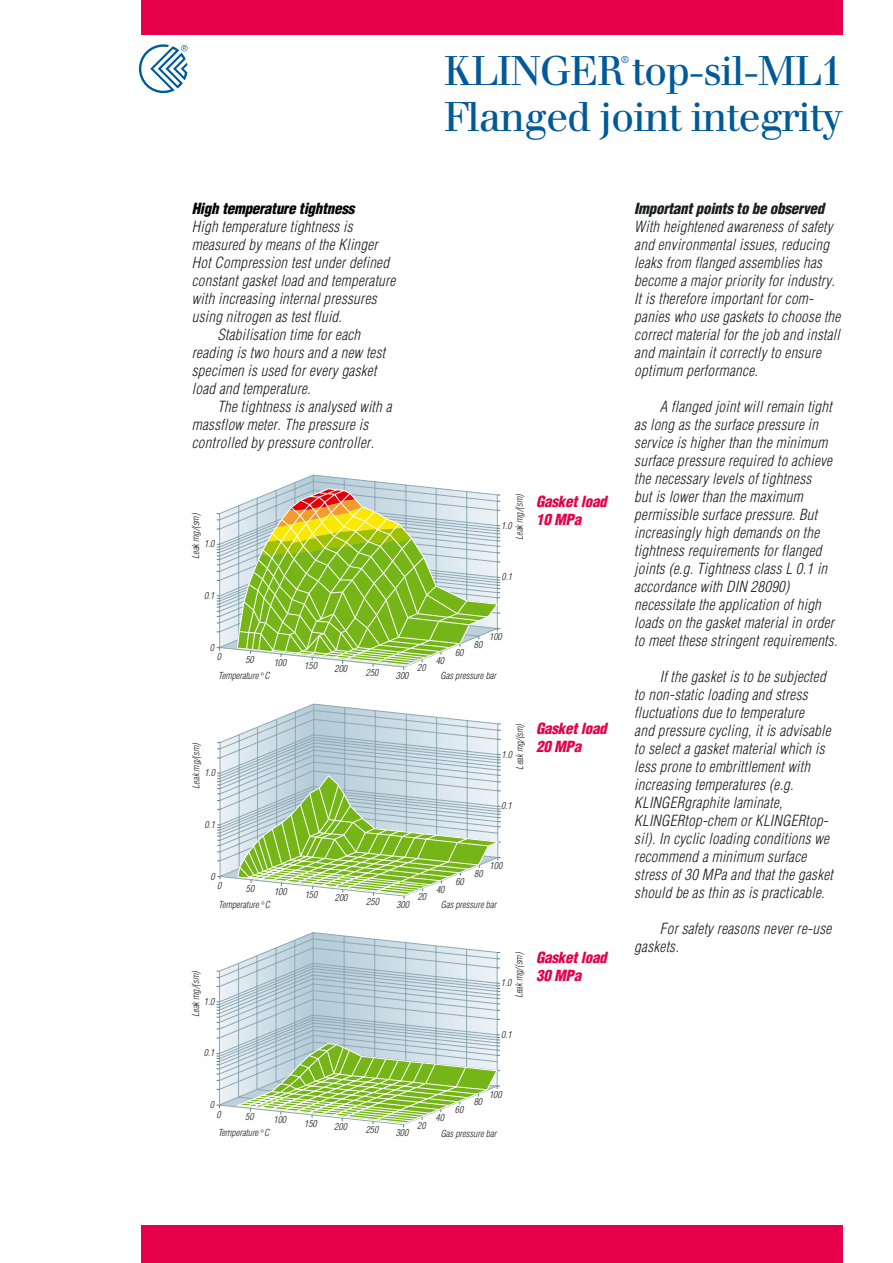
<style>
.page{position:relative;width:893px;height:1263px;background:#fff}
.page>*{position:absolute;margin:0;border:0;box-sizing:border-box;transform-origin:0 0}
.t1{font:40.5px/46.8px "Walbaum";letter-spacing:-.035em;color:#005a97}
.t2{font:italic 300 condensed 15px/18px "Helvetica";letter-spacing:.02em;color:#1b1c20}
.t3{font:italic 900 condensed 15px/18px "Helvetica";letter-spacing:-.015em;color:#e50049}
.t4{font:italic 900 condensed 15px "Helvetica";letter-spacing:-.015em;color:#1b1c20}
.t5{font:italic 900 condensed 15px "Helvetica";letter-spacing:-.015em;color:#000}
.t6{font:9.75px "Walbaum";color:#005a97}
.t7{font:italic 300 condensed 9.45px "Helvetica";color:#1b1c20}
</style>
<div class="page">
<div style="left:141px;top:0;width:701px;height:34px;background:#e50049"></div>
<div style="left:141px;top:1225px;width:701px;height:38px;background:#e50049"></div>
<svg style="left:139px;top:44px;width:48px;height:49px"></svg>
<svg style="left:217px;top:475px;width:283px;height:195px"></svg>
<svg style="left:217px;top:704px;width:283px;height:195px"></svg>
<svg style="left:216px;top:933px;width:284px;height:195px"></svg>
<h1 class="t1" style="left:444px;top:51px;width:400px">KLINGER top-sil-ML1<br>Flanged joint integrity</h1>
<p class="t6" style="left:621px;top:56px;width:9px">®</p>
<p class="t5" style="left:192px;top:202px;width:164px">High temperature tightness</p>
<p class="t2" style="left:192px;top:218px;width:162px">High temperature tightness is</p>
<p class="t2" style="left:192px;top:236px;width:187px">measured by means of the Klinger</p>
<p class="t2" style="left:192px;top:254px;width:199px">Hot Compression test under defined</p>
<p class="t2" style="left:192px;top:272px;width:205px">constant gasket load and temperature</p>
<p class="t2" style="left:192px;top:290px;width:186px">with increasing internal pressures</p>
<p class="t2" style="left:192px;top:308px;width:151px">using nitrogen as test fluid.</p>
<p class="t2" style="left:217px;top:326px;width:144px">Stabilisation time for each</p>
<p class="t2" style="left:192px;top:344px;width:195px">reading is two hours and a new test</p>
<p class="t2" style="left:192px;top:362px;width:186px">specimen is used for every gasket</p>
<p class="t2" style="left:192px;top:380px;width:120px">load and temperature.</p>
<p class="t2" style="left:217px;top:398px;width:176px">The tightness is analysed with a</p>
<p class="t2" style="left:192px;top:416px;width:178px">massflow meter. The pressure is</p>
<p class="t2" style="left:192px;top:434px;width:184px">controlled by pressure controller.</p>
<p class="t7" style="left:192px;top:559px;width:47px;rotate:-90deg">Leak mg/(sm)</p>
<p class="t7" style="left:204px;top:540px;width:12px">1.0</p>
<p class="t7" style="left:204px;top:592px;width:12px">0.1</p>
<p class="t7" style="left:515px;top:540px;width:47px;rotate:-90deg">Leak mg/(sm)</p>
<p class="t7" style="left:501px;top:522px;width:12px">1.0</p>
<p class="t3" style="left:536px;top:493px;width:72px">Gasket load<br>10 MPa</p>
<p class="t7" style="left:501px;top:573px;width:12px">0.1</p>
<p class="t7" style="left:489px;top:633px;width:14px">100</p>
<p class="t7" style="left:474px;top:640px;width:10px">80</p>
<p class="t7" style="left:210px;top:643px;width:6px">0</p>
<p class="t7" style="left:455px;top:649px;width:10px">60</p>
<p class="t7" style="left:217px;top:653px;width:6px">0</p>
<p class="t7" style="left:245px;top:656px;width:10px">50</p>
<p class="t7" style="left:435px;top:656px;width:10px">40</p>
<p class="t7" style="left:274px;top:659px;width:14px">100</p>
<p class="t7" style="left:304px;top:662px;width:14px">150</p>
<p class="t7" style="left:334px;top:665px;width:14px">200</p>
<p class="t7" style="left:366px;top:668px;width:14px">250</p>
<p class="t7" style="left:396px;top:672px;width:14px">300</p>
<p class="t7" style="left:417px;top:664px;width:10px">20</p>
<p class="t7" style="left:218px;top:671px;width:53px">Temperature C</p>
<p class="t7" style="left:440px;top:672px;width:57px">Gas pressure bar</p>
<p class="t7" style="left:192px;top:789px;width:47px;rotate:-90deg">Leak mg/(sm)</p>
<p class="t7" style="left:204px;top:769px;width:12px">1.0</p>
<p class="t7" style="left:204px;top:820px;width:12px">0.1</p>
<p class="t7" style="left:516px;top:770px;width:47px;rotate:-90deg">Leak mg/(sm)</p>
<p class="t7" style="left:501px;top:751px;width:12px">1.0</p>
<p class="t3" style="left:536px;top:721px;width:72px">Gasket load<br>20 MPa</p>
<p class="t7" style="left:501px;top:802px;width:12px">0.1</p>
<p class="t7" style="left:489px;top:862px;width:14px">100</p>
<p class="t7" style="left:474px;top:869px;width:10px">80</p>
<p class="t7" style="left:210px;top:872px;width:6px">0</p>
<p class="t7" style="left:455px;top:878px;width:10px">60</p>
<p class="t7" style="left:217px;top:882px;width:6px">0</p>
<p class="t7" style="left:246px;top:885px;width:10px">50</p>
<p class="t7" style="left:436px;top:885px;width:10px">40</p>
<p class="t7" style="left:274px;top:888px;width:14px">100</p>
<p class="t7" style="left:305px;top:891px;width:14px">150</p>
<p class="t7" style="left:335px;top:894px;width:14px">200</p>
<p class="t7" style="left:366px;top:897px;width:14px">250</p>
<p class="t7" style="left:396px;top:901px;width:14px">300</p>
<p class="t7" style="left:418px;top:893px;width:10px">20</p>
<p class="t7" style="left:219px;top:901px;width:53px">Temperature C</p>
<p class="t7" style="left:441px;top:901px;width:57px">Gas pressure bar</p>
<p class="t7" style="left:192px;top:1017px;width:47px;rotate:-90deg">Leak mg/(sm)</p>
<p class="t7" style="left:204px;top:998px;width:12px">1.0</p>
<p class="t7" style="left:204px;top:1049px;width:12px">0.1</p>
<p class="t7" style="left:515px;top:998px;width:47px;rotate:-90deg">Leak mg/(sm)</p>
<p class="t7" style="left:501px;top:979px;width:12px">1.0</p>
<p class="t3" style="left:536px;top:950px;width:72px">Gasket load<br>30 MPa</p>
<p class="t7" style="left:501px;top:1031px;width:12px">0.1</p>
<p class="t7" style="left:489px;top:1090px;width:14px">100</p>
<p class="t7" style="left:473px;top:1098px;width:10px">80</p>
<p class="t7" style="left:210px;top:1101px;width:6px">0</p>
<p class="t7" style="left:455px;top:1106px;width:10px">60</p>
<p class="t7" style="left:216px;top:1110px;width:6px">0</p>
<p class="t7" style="left:245px;top:1113px;width:10px">50</p>
<p class="t7" style="left:435px;top:1114px;width:10px">40</p>
<p class="t7" style="left:273px;top:1116px;width:14px">100</p>
<p class="t7" style="left:304px;top:1120px;width:14px">150</p>
<p class="t7" style="left:334px;top:1123px;width:14px">200</p>
<p class="t7" style="left:366px;top:1126px;width:14px">250</p>
<p class="t7" style="left:396px;top:1129px;width:14px">300</p>
<p class="t7" style="left:417px;top:1121px;width:10px">20</p>
<p class="t7" style="left:218px;top:1129px;width:53px">Temperature C</p>
<p class="t7" style="left:440px;top:1129px;width:57px">Gas pressure bar</p>
<p class="t4" style="left:634px;top:202px;width:191px">Important points to be observed</p>
<p class="t2" style="left:634px;top:218px;width:207px">With heightened awareness of safety and environmental issues, reducing leaks from flanged assemblies has become a major priority for industry.<br>It is therefore important for com&shy;panies who use gaskets to choose the correct material for the job and install and maintain it correctly to ensure optimum performance.</p>
<p class="t2" style="left:634px;top:398px;width:204px;text-indent:26px">A flanged joint will remain tight as long as the surface pressure in service is higher than the minimum surface pressure required to achieve the necessary levels of tightness<br>but is lower than the maximum permissible surface pressure. But increasingly high demands on the tightness requirements for flanged joints (e.g. Tightness class L 0.1 in accordance with DIN 28090) necessitate the application of high loads on the gasket material in order to meet these stringent requirements.</p>
<p class="t2" style="left:634px;top:668px;width:200px;text-indent:26px">If the gasket is to be subjected to non-static loading and stress fluctuations due to temperature<br>and pressure cycling, it is advisable to select a gasket material which is less prone to embrittlement with increasing temperatures (e.g.<br>KLINGERgraphite laminate, KLINGERtop-chem or KLINGERtop&shy;sil). In cyclic loading conditions we recommend a minimum surface stress of 30 MPa and that the gasket should be as thin as is practicable.</p>
<p class="t2" style="left:634px;top:920px;width:198px;text-indent:26px">For safety reasons never re-use gaskets.</p>
</div>
